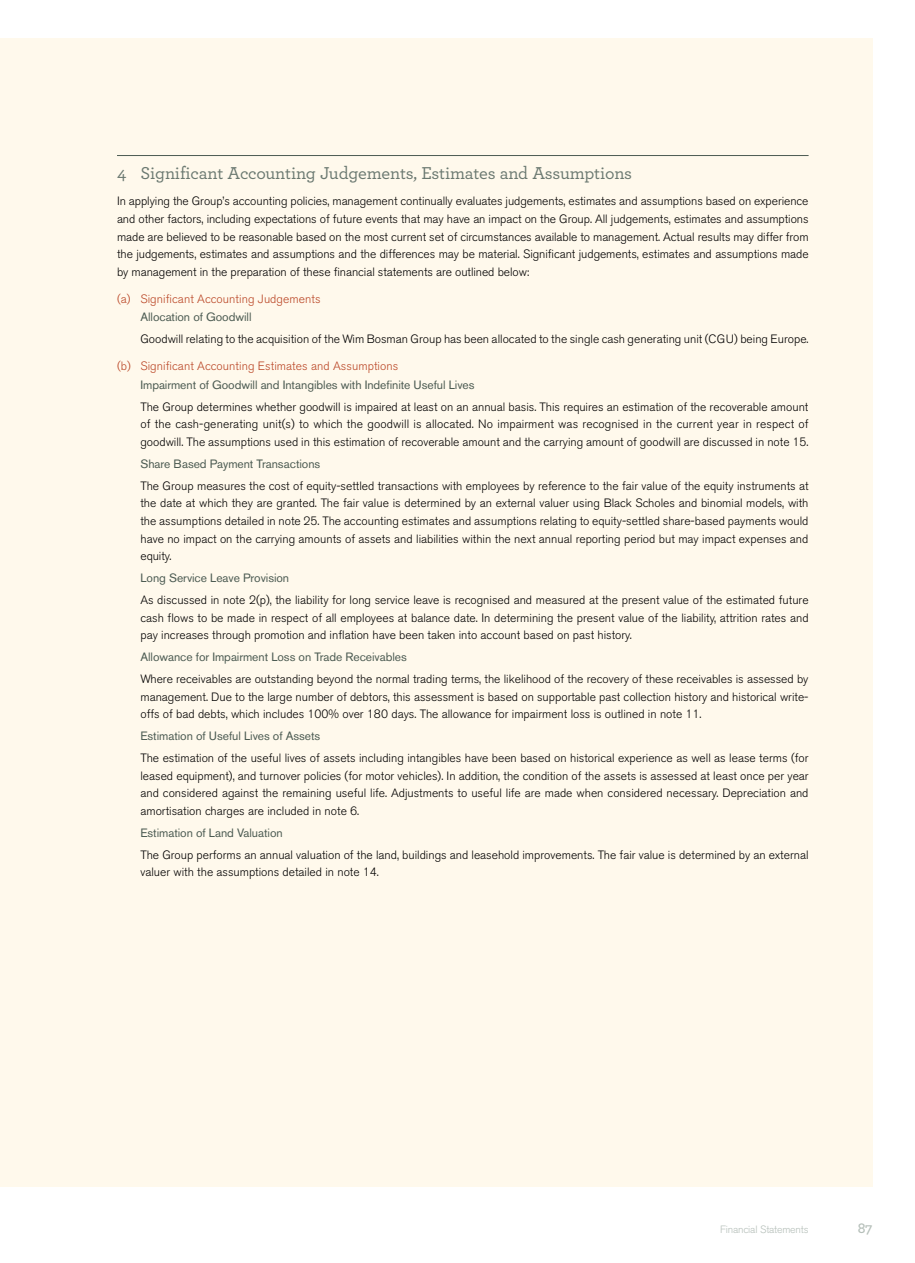
<style>
.page{position:relative;width:915px;height:1263px;background:#fff}
.page>*{position:absolute;margin:0;border:0;box-sizing:border-box;transform-origin:0 0}
.t1{font:500 18px "Archer";letter-spacing:-.01em;color:#6a7870}
.t2{font:600 15px "Archer";color:#b5bfb9}
.t3{font:300 12px/17.7px "Akzidenz Grotesk BE";color:#000;text-align:justify}
.t4{font:12px "Akzidenz Grotesk BE";letter-spacing:-.005em;color:#4c5b52}
.t5{font:300 12px "Akzidenz Grotesk BE";letter-spacing:.005em;color:#ba4626}
.t6{font:300 10.5px "Akzidenz Grotesk BE";letter-spacing:-.02em;color:#b5bfb9}
</style>
<div class="page">
<div style="left:0;top:39px;width:872px;height:1148px;background:#fff9ec"></div>
<hr style="left:117px;top:155px;width:691px;height:1px;background:#4c5b52">
<h1 class="t1" style="left:117px;top:160px;width:516px">4 Significant Accounting Judgements, Estimates and Assumptions</h1>
<p class="t3" style="left:117px;top:193px;width:693px">In applying the Group’s accounting policies, management continually evaluates judgements, estimates and assumptions based on experience and other factors, including expectations of future events that may have an impact on the Group. All judgements, estimates and assumptions made are believed to be reasonable based on the most current set of circumstances available to management. Actual results may differ from the judgements, estimates and assumptions and the differences may be material. Significant judgements, estimates and assumptions made by management in the preparation of these financial statements are outlined below:</p>
<p class="t5" style="left:117px;top:292px;width:205px">(a) Significant Accounting Judgements</p>
<p class="t4" style="left:140px;top:310px;width:112px">Allocation of Goodwill</p>
<p class="t3" style="left:140px;top:330px;width:669px">Goodwill relating to the acquisition of the Wim Bosman Group has been allocated to the single cash generating unit (CGU) being Europe.</p>
<p class="t5" style="left:117px;top:359px;width:282px">(b) Significant Accounting Estimates and Assumptions</p>
<p class="t4" style="left:140px;top:377px;width:335px">Impairment of Goodwill and Intangibles with Indefinite Useful Lives</p>
<p class="t3" style="left:140px;top:398px;width:669px">The Group determines whether goodwill is impaired at least on an annual basis. This requires an estimation of the recoverable amount of the cash‑generating unit(s) to which the goodwill is allocated. No impairment was recognised in the current year in respect of goodwill. The assumptions used in this estimation of recoverable amount and the carrying amount of goodwill are discussed in note 15.</p>
<p class="t4" style="left:140px;top:456px;width:181px">Share Based Payment Transactions</p>
<p class="t3" style="left:140px;top:477px;width:669px">The Group measures the cost of equity-settled transactions with employees by reference to the fair value of the equity instruments at the date at which they are granted. The fair value is determined by an external valuer using Black Scholes and binomial models, with the assumptions detailed in note 25. The accounting estimates and assumptions relating to equity‑settled share‑based payments would have no impact on the carrying amounts of assets and liabilities within the next annual reporting period but may impact expenses and equity.</p>
<p class="t4" style="left:140px;top:571px;width:150px">Long Service Leave Provision</p>
<p class="t3" style="left:140px;top:591px;width:669px">As discussed in note 2(p), the liability for long service leave is recognised and measured at the present value of the estimated future cash flows to be made in respect of all employees at balance date. In determining the present value of the liability, attrition rates and pay increases through promotion and inflation have been taken into account based on past history.</p>
<p class="t4" style="left:140px;top:650px;width:268px">Allowance for Impairment Loss on Trade Receivables</p>
<p class="t3" style="left:140px;top:670px;width:669px">Where receivables are outstanding beyond the normal trading terms, the likelihood of the recovery of these receivables is assessed by management. Due to the large number of debtors, this assessment is based on supportable past collection history and historical write&shy;offs of bad debts, which includes 100% over 180 days. The allowance for impairment loss is outlined in note 11.</p>
<p class="t4" style="left:140px;top:729px;width:181px">Estimation of Useful Lives of Assets</p>
<p class="t3" style="left:140px;top:749px;width:669px">The estimation of the useful lives of assets including intangibles have been based on historical experience as well as lease terms (for leased equipment), and turnover policies (for motor vehicles). In addition, the condition of the assets is assessed at least once per year and considered against the remaining useful life. Adjustments to useful life are made when considered necessary. Depreciation and amortisation charges are included in note 6.</p>
<p class="t4" style="left:140px;top:825px;width:144px">Estimation of Land Valuation</p>
<p class="t3" style="left:140px;top:846px;width:669px">The Group performs an annual valuation of the land, buildings and leasehold improvements. The fair value is determined by an external valuer with the assumptions detailed in note 14.</p>
<p class="t6" style="left:720px;top:1223px;width:90px">Financial Statements</p>
<p class="t2" style="left:857px;top:1217px;width:16px">87</p>
</div>
